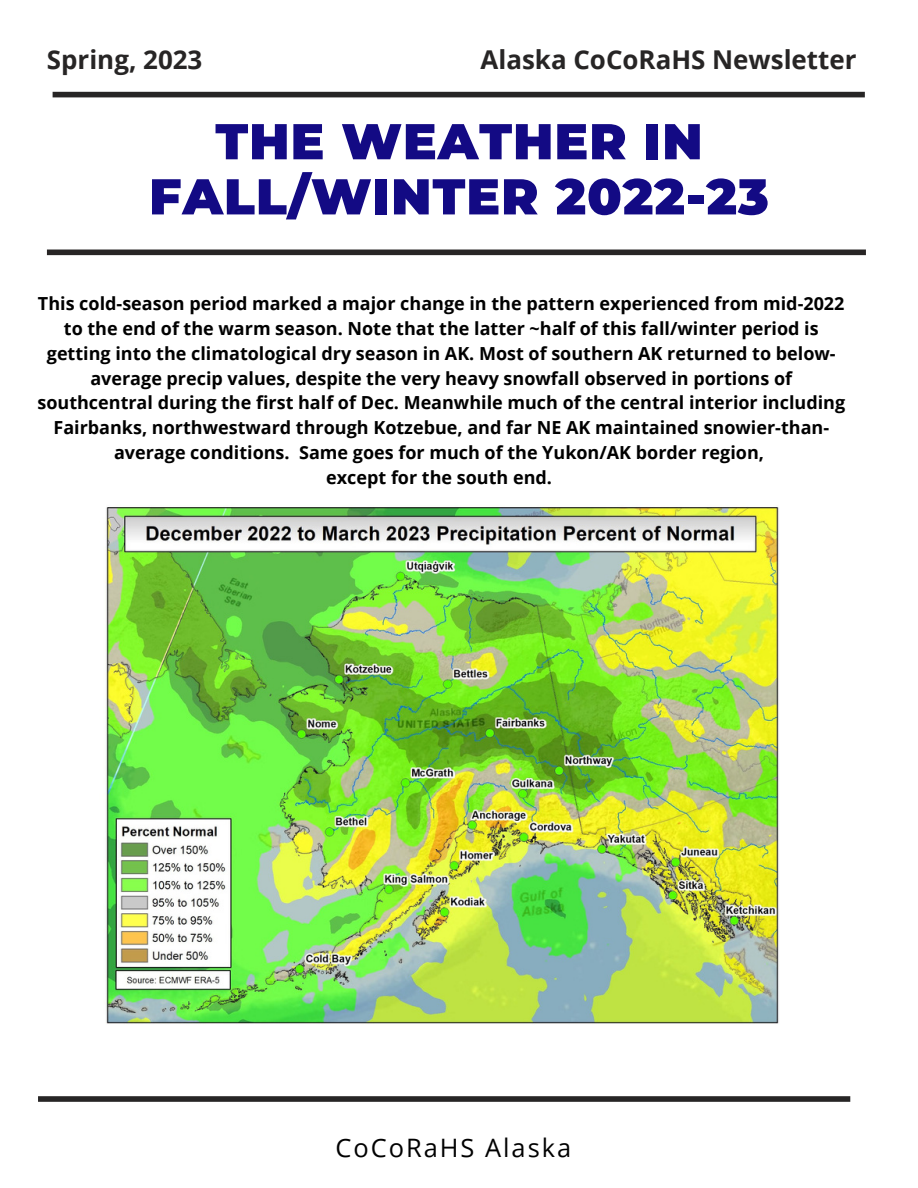
<style>
.page{position:relative;width:918px;height:1188px;background:#fff}
.page>*{position:absolute;margin:0;border:0;box-sizing:border-box;transform-origin:0 0}
.t1{font:900 50.25px/55.2px "Montserrat";letter-spacing:.02em;color:#130a84;text-align:center}
.t2{font:700 25.95px "Open Sans";color:#272525}
.t3{font:25.35px "Open Sans";letter-spacing:.08em;color:#000}
.t4{font:700 18px/24.8px "Open Sans";color:#000;text-align:center}
</style>
<div class="page">
<div style="left:53px;top:92px;width:812px;height:5px;background:#272525"></div>
<div style="left:47px;top:250px;width:819px;height:5px;background:#272525"></div>
<div style="left:38px;top:1096px;width:812px;height:6px;background:#272525"></div>
<img style="left:105px;top:507px;width:674px;height:517px">
<h2 class="t2" style="left:47px;top:41px;width:157px">Spring, 2023</h2>
<h2 class="t2" style="left:481px;top:41px;width:377px">Alaska CoCoRaHS Newsletter</h2>
<h1 class="t1" style="left:149px;top:114px;width:621px">THE WEATHER IN<br>FALL/WINTER 2022-23</h1>
<p class="t4" style="left:37px;top:291px;width:809px">This cold-season period marked a major change in the pattern experienced from mid-2022 to the end of the warm season. Note that the latter ~half of this fall/winter period is getting into the climatological dry season in AK. Most of southern AK returned to below&shy;average precip values, despite the very heavy snowfall observed in portions of southcentral during the first half of Dec. Meanwhile much of the central interior including Fairbanks, northwestward through Kotzebue, and far NE AK maintained snowier-than&shy;average conditions. Same goes for much of the Yukon/AK border region,<br>except for the south end.</p>
<h3 class="t3" style="left:335px;top:1130px;width:237px">CoCoRaHS Alaska</h3>
</div>
